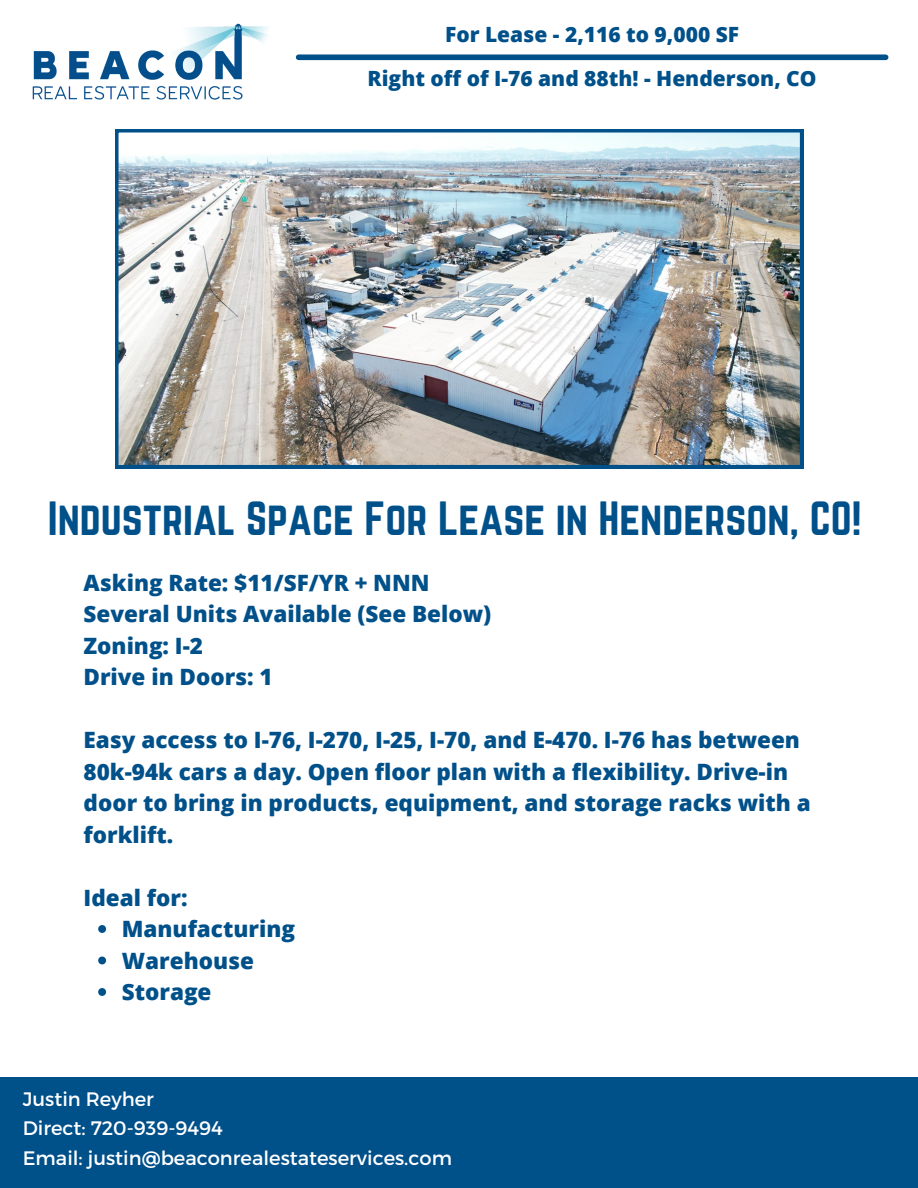
<style>
.page{position:relative;width:918px;height:1188px;background:#fff}
.page>*{position:absolute;margin:0;border:0;box-sizing:border-box;transform-origin:0 0}
.t1{font:42px "Norwester";color:#00508a}
.t2{font:800 22.5px/31.5px "Open Sans";color:#00508a}
.t3{font:800 21px "Open Sans";color:#00508a}
.t4{font:19.5px "Montserrat";color:#fff}
</style>
<div class="page">
<img style="left:32px;top:23px;width:236px;height:77px">
<div style="left:299px;top:54px;width:587px;height:6px;background:#00508a"></div>
<div style="left:0;top:1077px;width:918px;height:111px;background:#00508a"></div>
<img style="left:115px;top:129px;width:688px;height:339px">
<svg style="left:98px;top:925px;width:8px;height:8px"></svg>
<svg style="left:98px;top:957px;width:8px;height:7px"></svg>
<svg style="left:98px;top:988px;width:8px;height:8px"></svg>
<p class="t3" style="left:445px;top:20px;width:296px">For Lease - 2,116 to 9,000 SF</p>
<p class="t3" style="left:368px;top:64px;width:450px">Right off of I-76 and 88th! - Henderson, CO</p>
<h2 class="t1" style="left:48px;top:493px;width:815px">Industrial Space For Lease in Henderson, CO!</h2>
<p class="t2" style="left:84px;top:566px;width:409px">Asking Rate: $11/SF/YR + NNN<br>Several Units Available (See Below)<br>Zoning: I-2<br>Drive in Doors: 1</p>
<h1 class="t2" style="left:84px;top:724px;width:729px">Easy access to I-76, I-270, I-25, I-70, and E-470. I-76 has between 80k-94k cars a day. Open floor plan with a flexibility. Drive-in door to bring in products, equipment, and storage racks with a forklift.</h1>
<h2 class="t2" style="left:84px;top:881px;width:105px">Ideal for:</h2>
<h2 class="t2" style="left:122px;top:913px;width:175px">Manufacturing</h2>
<h2 class="t2" style="left:122px;top:944px;width:134px">Warehouse</h2>
<p class="t2" style="left:122px;top:976px;width:91px">Storage</p>
<p class="t4" style="left:23px;top:1087px;width:133px">Justin Reyher</p>
<p class="t4" style="left:23px;top:1116px;width:202px">Direct: 720-939-9494</p>
<p class="t4" style="left:23px;top:1145px;width:431px">Email: justin@beaconrealestateservices.com</p>
</div>
